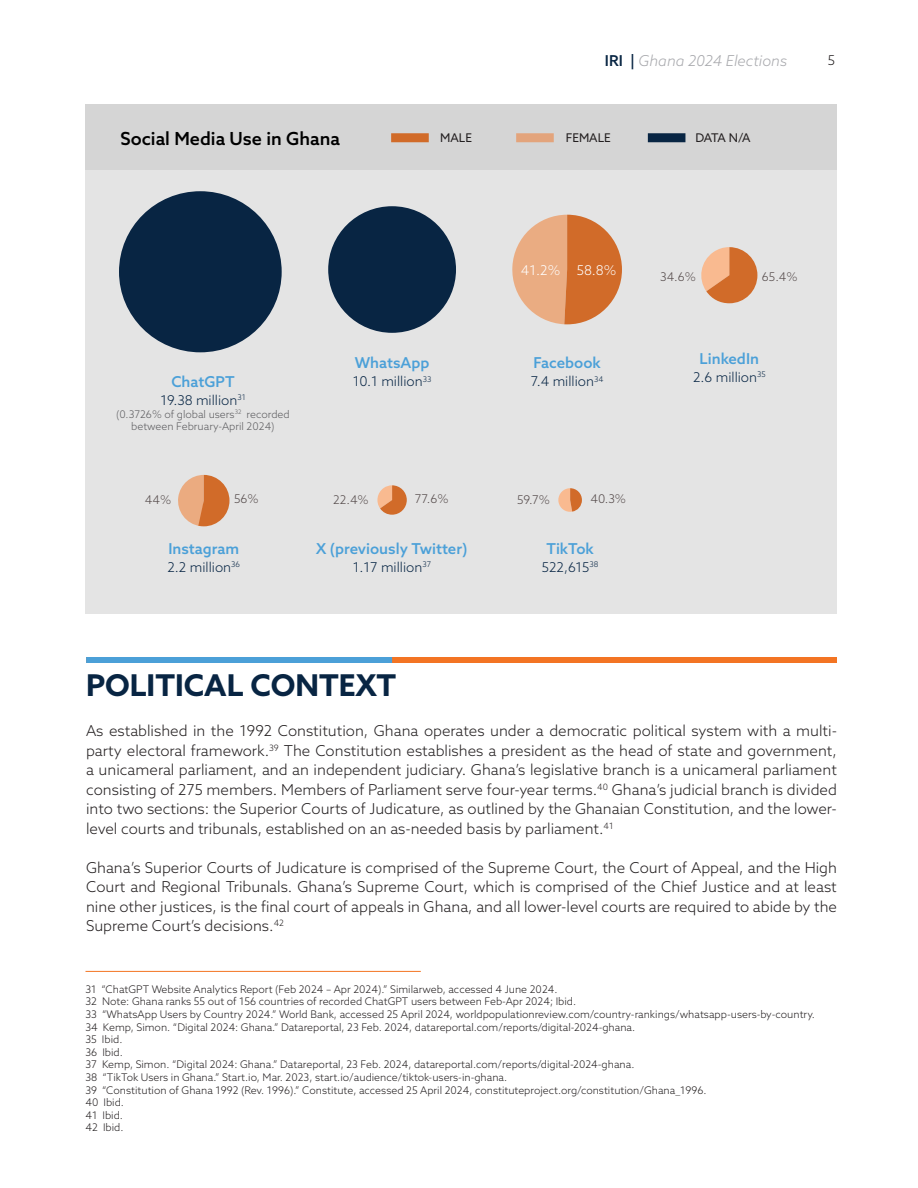
<style>
.page{position:relative;width:918px;height:1188px;background:#fff}
.page>*{position:absolute;margin:0;border:0;box-sizing:border-box;transform-origin:0 0}
.t1{font:700 30px "Azo Sans";color:#082543}
.t2{font:500 18px "Azo Sans";color:#000}
.t3{font:300 15px/19.5px "Azo Sans";color:#231f20;text-align:justify}
.t4{font:500 15px "Azo Sans";color:#4ba0d8}
.t5{font:italic 300 15px "Azo Sans";color:#a8a9ad}
.t6{font:300 13.5px "Azo Sans";color:#082645}
.t7{font:300 13.5px "Azo Sans";color:#fff}
.t8{font:300 13.5px "Azo Sans";color:#231f20}
.t9{font:300 12px "Azo Sans";color:#544a4a}
.t10{font:12px "Azo Sans";color:#231f20}
.t11{font:300 10.5px "Azo Sans";color:#231f20}
.t12{font:300 10.5px/12.6px "Azo Sans";color:#5c5c5f;text-align:center}
.t13{font:300 7.8px "Azo Sans";color:#082645}
.s1{font-weight:500;font-style:normal;color:#082543}
</style>
<div class="page">
<div style="left:86px;top:104px;width:751px;height:510px;background:#e4e4e4"></div>
<div style="left:86px;top:104px;width:751px;height:66px;background:#d5d5d5"></div>
<div style="left:391px;top:133px;width:38px;height:9px;background:#d16b29"></div>
<div style="left:516px;top:133px;width:38px;height:9px;background:#e3a47c"></div>
<div style="left:648px;top:133px;width:37px;height:9px;background:#082543"></div>
<div style="left:328px;top:206px;width:128px;height:127px;background:#082543;border-radius:50%"></div>
<div style="left:119px;top:191px;width:163px;height:161px;background:#082543;border-radius:50%"></div>
<svg style="left:512px;top:215px;width:110px;height:109px"></svg>
<svg style="left:701px;top:247px;width:56px;height:56px"></svg>
<svg style="left:178px;top:475px;width:51px;height:51px"></svg>
<svg style="left:558px;top:488px;width:24px;height:24px"></svg>
<svg style="left:377px;top:485px;width:30px;height:30px"></svg>
<hr style="left:86px;top:971px;width:335px;height:1px;background:#f37522">
<div style="left:86px;top:657px;width:751px;height:6px;background:#f37423"></div>
<div style="left:86px;top:657px;width:306px;height:6px;background:#4ba0d8"></div>
<p class="t5" style="left:605px;top:50px;width:184px"><span class="s1">IRI |</span> Ghana 2024 Elections</p>
<p class="t8" style="left:828px;top:51px;width:9px">5</p>
<p class="t2" style="left:121px;top:126px;width:221px">Social Media Use in Ghana</p>
<p class="t10" style="left:440px;top:130px;width:33px">MALE</p>
<p class="t10" style="left:566px;top:130px;width:47px">FEMALE</p>
<p class="t10" style="left:695px;top:130px;width:57px">DATA N/A</p>
<p class="t7" style="left:521px;top:261px;width:41px">41.2%</p>
<p class="t7" style="left:577px;top:261px;width:41px">58.8%</p>
<p class="t9" style="left:660px;top:269px;width:37px">34.6%</p>
<p class="t9" style="left:762px;top:269px;width:37px">65.4%</p>
<p class="t4" style="left:355px;top:353px;width:76px">WhatsApp</p>
<p class="t6" style="left:353px;top:373px;width:71px">10.1 million</p>
<p class="t4" style="left:171px;top:372px;width:65px">ChatGPT</p>
<p class="t13" style="left:423px;top:374px;width:10px">33</p>
<p class="t6" style="left:160px;top:391px;width:87px">19.38 million<sup>31</sup></p>
<p class="t12" style="left:116px;top:407px;width:175px">(0.3726% of global users<sup>32</sup> recorded between February-April 2024)</p>
<p class="t4" style="left:533px;top:353px;width:69px">Facebook</p>
<p class="t6" style="left:531px;top:373px;width:74px">7.4 million<sup>34</sup></p>
<p class="t4" style="left:700px;top:348px;width:61px">LinkedIn</p>
<p class="t6" style="left:693px;top:368px;width:74px">2.6 million<sup>35</sup></p>
<p class="t9" style="left:145px;top:492px;width:28px">44%</p>
<p class="t9" style="left:234px;top:491px;width:26px">56%</p>
<p class="t9" style="left:333px;top:492px;width:37px">22.4%</p>
<p class="t9" style="left:415px;top:491px;width:35px">77.6%</p>
<p class="t9" style="left:517px;top:492px;width:34px">59.7%</p>
<p class="t9" style="left:591px;top:491px;width:37px">40.3%</p>
<p class="t4" style="left:168px;top:538px;width:72px">Instagram</p>
<p class="t6" style="left:167px;top:558px;width:74px">2.2 million<sup>36</sup></p>
<p class="t4" style="left:316px;top:538px;width:153px">X (previously Twitter)</p>
<p class="t6" style="left:353px;top:558px;width:80px">1.17 million<sup>37</sup></p>
<p class="t4" style="left:546px;top:538px;width:49px">TikTok</p>
<p class="t6" style="left:542px;top:558px;width:58px">522,615<sup>38</sup></p>
<p class="t1" style="left:86px;top:666px;width:312px">POLITICAL CONTEXT</p>
<p class="t3" style="left:86px;top:721px;width:752px">As established in the 1992 Constitution, Ghana operates under a democratic political system with a multi&shy;party electoral framework.<sup>39</sup> The Constitution establishes a president as the head of state and government, a unicameral parliament, and an independent judiciary. Ghana’s legislative branch is a unicameral parliament consisting of 275 members. Members of Parliament serve four-year terms.<sup>40</sup> Ghana’s judicial branch is divided into two sections: the Superior Courts of Judicature, as outlined by the Ghanaian Constitution, and the lower&shy;level courts and tribunals, established on an as-needed basis by parliament.<sup>41</sup></p>
<p class="t3" style="left:86px;top:858px;width:752px">Ghana’s Superior Courts of Judicature is comprised of the Supreme Court, the Court of Appeal, and the High Court and Regional Tribunals. Ghana’s Supreme Court, which is comprised of the Chief Justice and at least nine other justices, is the final court of appeals in Ghana, and all lower-level courts are required to abide by the Supreme Court’s decisions.<sup>42</sup></p>
<p class="t11" style="left:86px;top:982px;width:474px">31 “ChatGPT Website Analytics Report (Feb 2024 – Apr 2024).” Similarweb, accessed 4 June 2024.</p>
<p class="t11" style="left:86px;top:995px;width:492px">32 Note: Ghana ranks 55 out of 156 countries of recorded ChatGPT users between Feb-Apr 2024; Ibid.</p>
<p class="t11" style="left:86px;top:1007px;width:731px">33 “WhatsApp Users by Country 2024.” World Bank, accessed 25 April 2024, worldpopulationreview.com/country-rankings/whatsapp-users-by-country.</p>
<p class="t11" style="left:86px;top:1020px;width:551px">34 Kemp, Simon. “Digital 2024: Ghana.” Datareportal, 23 Feb. 2024, datareportal.com/reports/digital-2024-ghana.</p>
<p class="t11" style="left:86px;top:1033px;width:39px">35 Ibid.</p>
<p class="t11" style="left:86px;top:1045px;width:39px">36 Ibid.</p>
<p class="t11" style="left:86px;top:1058px;width:551px">37 Kemp, Simon. “Digital 2024: Ghana.” Datareportal, 23 Feb. 2024, datareportal.com/reports/digital-2024-ghana.</p>
<p class="t11" style="left:86px;top:1070px;width:423px">38 “TikTok Users in Ghana.” Start.io, Mar. 2023, start.io/audience/tiktok-users-in-ghana.</p>
<p class="t11" style="left:86px;top:1083px;width:623px">39 “Constitution of Ghana 1992 (Rev. 1996).” Constitute, accessed 25 April 2024, constituteproject.org/constitution/Ghana_1996.</p>
<p class="t11" style="left:86px;top:1096px;width:40px">40 Ibid.</p>
<p class="t11" style="left:86px;top:1108px;width:39px">41 Ibid.</p>
<p class="t11" style="left:86px;top:1121px;width:40px">42 Ibid.</p>
</div>
